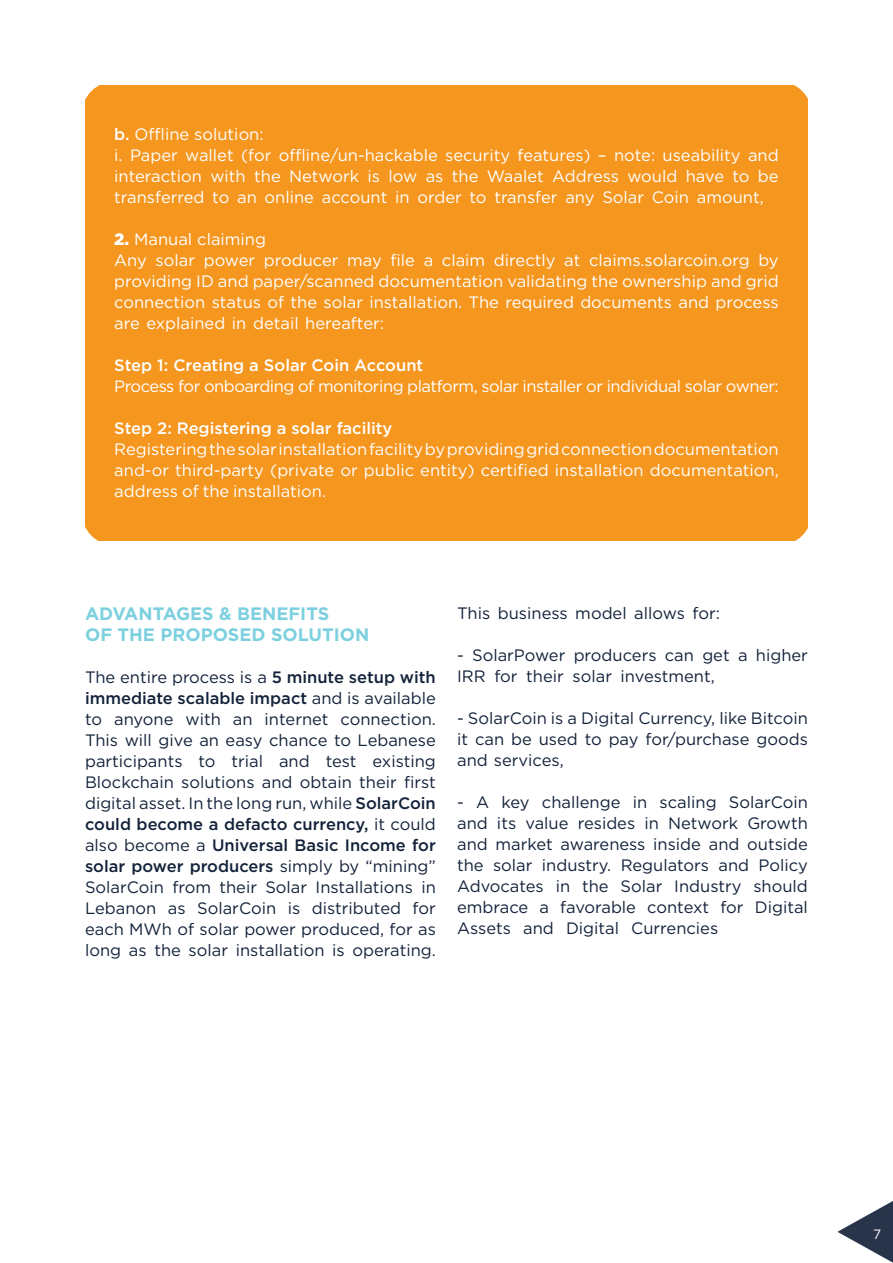
<style>
.page{position:relative;width:893px;height:1263px;background:#fff}
.page>*{position:absolute;margin:0;border:0;box-sizing:border-box;transform-origin:0 0}
.t1{font:700 18px "Gotham";color:#7dd0df}
.t2{font:16.5px/21px "Gotham";color:#13223a;text-align:justify}
.t3{font:16.5px/21px "Gotham";color:#fff;text-align:justify}
.t4{font:16.5px "Gotham";letter-spacing:-.03em;color:#fff}
.t5{font:500 16.5px "Gotham";color:#fff}
.t6{font:13.5px "Gotham";color:#fff}
.s1{font-weight:500}
.s2{font-weight:900}
</style>
<div class="page">
<svg style="left:837px;top:1201px;width:56px;height:62px"></svg>
<div style="left:85px;top:85px;width:723px;height:455px;background:#f5961f"></div>
<svg style="left:85px;top:85px;width:15px;height:15px"></svg>
<svg style="left:794px;top:85px;width:14px;height:14px"></svg>
<svg style="left:85px;top:527px;width:17px;height:14px"></svg>
<svg style="left:792px;top:528px;width:16px;height:13px"></svg>
<p class="t3" style="left:114px;top:123px;width:151px"><span class="s1">b.</span> Offline solution:</p>
<p class="t3" style="left:114px;top:144px;width:666px">i. Paper wallet (for offline/un-hackable security features) – note: useability and interaction with the Network is low as the Waalet Address would have to be transferred to an online account in order to transfer any Solar Coin amount,</p>
<p class="t3" style="left:114px;top:228px;width:153px"><span class="s2">2.</span> Manual claiming</p>
<p class="t3" style="left:114px;top:249px;width:666px">Any solar power producer may file a claim directly at claims.solarcoin.org by providing ID and paper/scanned documentation validating the ownership and grid connection status of the solar installation. The required documents and process are explained in detail hereafter:</p>
<p class="t5" style="left:114px;top:355px;width:311px">Step 1: Creating a Solar Coin Account</p>
<p class="t4" style="left:114px;top:377px;width:666px">Process for onboarding of monitoring platform, solar installer or individual solar owner:</p>
<p class="t5" style="left:114px;top:418px;width:280px">Step 2: Registering a solar facility</p>
<p class="t3" style="left:114px;top:438px;width:666px">Registering the solar installation facility by providing grid connection documentation and-or third-party (private or public entity) certified installation documentation, address of the installation.</p>
<p class="t1" style="left:85px;top:603px;width:246px">ADVANTAGES &amp; BENEFITS</p>
<p class="t1" style="left:85px;top:624px;width:286px">OF THE PROPOSED SOLUTION</p>
<p class="t2" style="left:85px;top:666px;width:352px">The entire process is a <span class="s1">5 minute setup with immediate scalable impact</span> and is available to anyone with an internet connection.<br>This will give an easy chance to Lebanese participants to trial and test existing Blockchain solutions and obtain their first digital asset. In the long run, while <span class="s1">SolarCoin could become a defacto currency,</span> it could also become a <span class="s1">Universal Basic Income for solar power producers</span> simply by “mining” SolarCoin from their Solar Installations in Lebanon as SolarCoin is distributed for each MWh of solar power produced, for as long as the solar installation is operating.</p>
<p class="t2" style="left:457px;top:602px;width:264px">This business model allows for:</p>
<p class="t2" style="left:457px;top:644px;width:352px">- SolarPower producers can get a higher<br>IRR for their solar investment,</p>
<p class="t2" style="left:457px;top:707px;width:352px">- SolarCoin is a Digital Currency, like Bitcoin it can be used to pay for/purchase goods and services,</p>
<p class="t2" style="left:457px;top:791px;width:352px">- A key challenge in scaling SolarCoin and its value resides in Network Growth and market awareness inside and outside the solar industry. Regulators and Policy Advocates in the Solar Industry should embrace a favorable context for Digital Assets and Digital Currencies</p>
<p class="t6" style="left:873px;top:1227px;width:10px">7</p>
</div>
